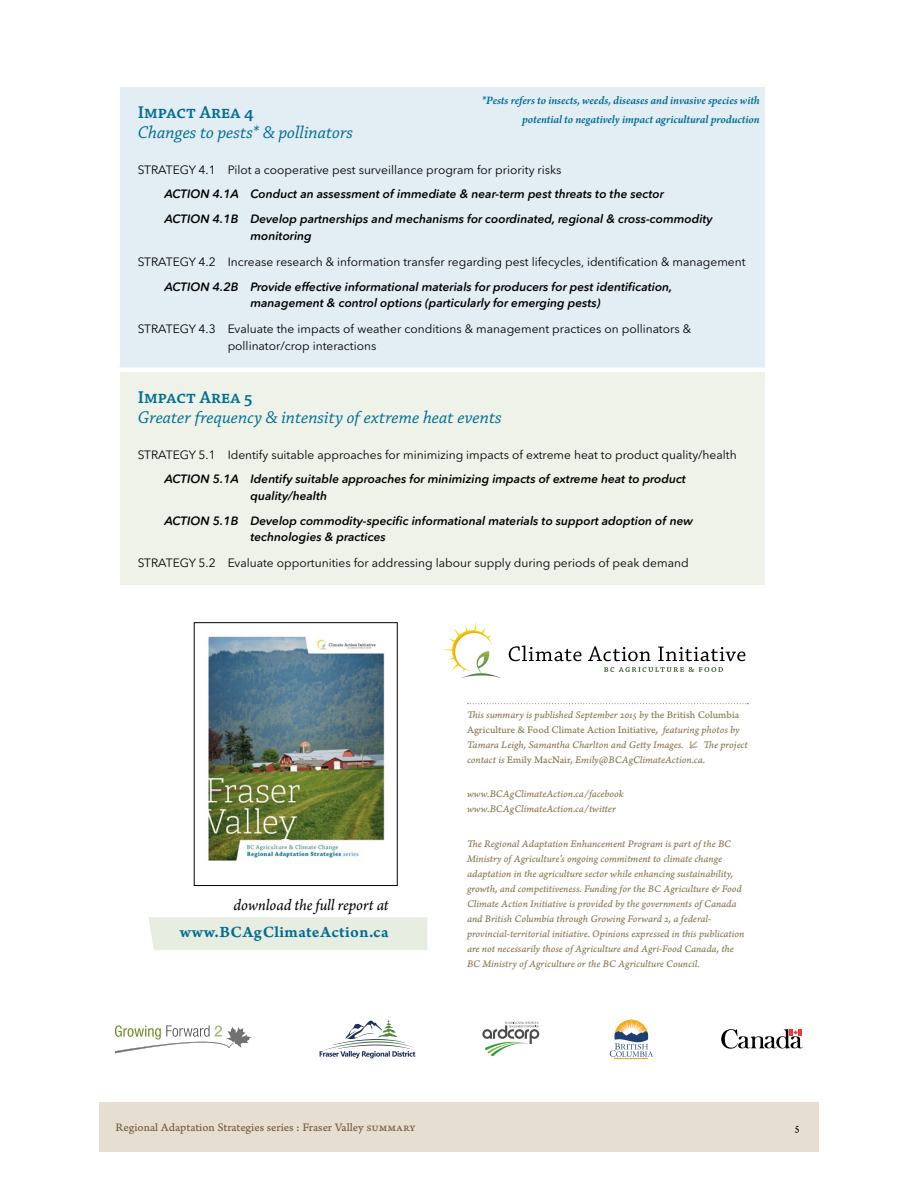
<style>
.page{position:relative;width:918px;height:1188px;background:#fff}
.page>*{position:absolute;margin:0;border:0;box-sizing:border-box;transform-origin:0 0}
.CAI_-_h3{font:italic 18px/19.5px "Chaparral Pro";color:#006d92}
.CAI_-_body{font:16.5px "Arno Pro Smbd Caption";letter-spacing:.025em;color:#006d92}
.CAI_-_body-2{font:italic 16.5px "Arno Pro";letter-spacing:-.005em;color:#000}
.CAI_-_table_action_l{font:italic 600 12px/16.5px "Avenir Next Rounded Std";color:#000}
.CAI_-_table_body__su{font:12px/16.5px "Avenir Next Rounded Std";color:#000}
.CAI_-_small_notes{font:italic 600 12px/19.5px "Arno Pro";letter-spacing:-.005em;color:#006d92;text-align:right}
.t1{font:12px "Arno Pro Caption";color:#765f3b}
.t2{font:12px "Arno Pro Caption";color:#000}
.CAI_-_body-3{font:10.5px/15px "Arno Pro Italic Caption";letter-spacing:-.005em;color:#8b7453}
.s1{font-weight:600;font-style:normal}
.s2{font-family:"Arno Pro Caption"}
</style>
<div class="page">
<div style="left:99px;top:1102px;width:720px;height:50px;background:#e7ded2"></div>
<div style="left:148px;top:917px;width:279px;height:33px;background:#e7ede1"></div>
<img style="left:208px;top:636px;width:177px;height:225px">
<div style="left:194px;top:622px;width:203px;height:264px;border:1px solid #000"></div>
<svg style="left:320px;top:1020px;width:95px;height:38px"></svg>
<svg style="left:721px;top:1029px;width:82px;height:20px"></svg>
<svg style="left:115px;top:1025px;width:137px;height:28px"></svg>
<hr style="left:615px;top:1059px;width:33px;height:1px;background:#f5a915">
<svg style="left:610px;top:1020px;width:43px;height:37px"></svg>
<svg style="left:482px;top:1022px;width:57px;height:34px"></svg>
<div style="left:118px;top:85px;width:649px;height:285px;background:#e3edf4"></div>
<div style="left:118px;top:370px;width:649px;height:217px;background:#eef2e9"></div>
<div style="left:116px;top:82px;width:654px;height:5px;background:#fff"></div>
<hr style="left:116px;top:87px;width:4px;height:281px;background:#fff">
<div style="left:765px;top:87px;width:5px;height:281px;background:#fff"></div>
<hr style="left:116px;top:368px;width:654px;height:4px;background:#fff">
<hr style="left:116px;top:372px;width:4px;height:213px;background:#fff">
<div style="left:765px;top:372px;width:5px;height:213px;background:#fff"></div>
<div style="left:116px;top:585px;width:654px;height:5px;background:#fff"></div>
<svg style="left:604px;top:667px;width:119px;height:5px"></svg>
<svg style="left:509px;top:645px;width:73px;height:16px"></svg>
<svg style="left:588px;top:646px;width:63px;height:15px"></svg>
<svg style="left:658px;top:647px;width:87px;height:14px"></svg>
<svg style="left:443px;top:622px;width:58px;height:56px"></svg>
<svg style="left:467px;top:703px;width:281px;height:1px"></svg>
<p class="CAI_-_small_notes" style="left:482px;top:91px;width:280px">*Pests refers to insects, weeds, diseases and invasive species with potential to negatively impact agricultural production</p>
<p class="CAI_-_h3" style="left:138px;top:103px;width:217px"><span class="s1">Impact Area 4<br></span>Changes to pests* &amp; pollinators</p>
<p class="CAI_-_table_body__su" style="left:138px;top:161px;width:425px">STRATEGY 4.1 Pilot a cooperative pest surveillance program for priority risks</p>
<p class="CAI_-_table_action_l" style="left:165px;top:186px;width:501px">ACTION 4.1A Conduct an assessment of immediate &amp; near-term pest threats to the sector</p>
<p class="CAI_-_table_action_l" style="left:250px;top:211px;width:464px;text-indent:-86px">ACTION 4.1B Develop partnerships and mechanisms for coordinated, regional &amp; cross-commodity monitoring</p>
<p class="CAI_-_table_body__su" style="left:138px;top:253px;width:609px">STRATEGY 4.2 Increase research &amp; information transfer regarding pest lifecycles, identification &amp; management</p>
<p class="CAI_-_table_action_l" style="left:250px;top:278px;width:423px;text-indent:-86px">ACTION 4.2B Provide effective informational materials for producers for pest identification, management &amp; control options (particularly for emerging pests)</p>
<p class="CAI_-_table_body__su" style="left:228px;top:321px;width:465px;text-indent:-90px">STRATEGY 4.3 Evaluate the impacts of weather conditions &amp; management practices on pollinators &amp; pollinator/crop interactions</p>
<p class="CAI_-_h3" style="left:138px;top:388px;width:366px"><span class="s1">Impact Area 5<br></span>Greater frequency &amp; intensity of extreme heat events</p>
<p class="CAI_-_table_body__su" style="left:138px;top:446px;width:600px">STRATEGY 5.1 Identify suitable approaches for minimizing impacts of extreme heat to product quality/health</p>
<p class="CAI_-_table_action_l" style="left:250px;top:471px;width:437px;text-indent:-86px">ACTION 5.1A Identify suitable approaches for minimizing impacts of extreme heat to product quality/health</p>
<p class="CAI_-_table_action_l" style="left:250px;top:512px;width:444px;text-indent:-86px">ACTION 5.1B Develop commodity-specific informational materials to support adoption of new technologies &amp; practices</p>
<p class="CAI_-_table_body__su" style="left:138px;top:555px;width:552px">STRATEGY 5.2 Evaluate opportunities for addressing labour supply during periods of peak demand</p>
<p class="CAI_-_body-2" style="left:234px;top:896px;width:156px">download the full report at</p>
<p class="CAI_-_body" style="left:180px;top:922px;width:210px">www.BCAgClimateAction.ca</p>
<p class="CAI_-_body-3" style="left:467px;top:707px;width:282px">This summary is published September 2015 by <span class="s2">the British Columbia Agriculture &amp; Food Climate Action Initiative</span>, featuring photos by Tamara Leigh, Samantha Charlton and Getty Images. <span class="s2">•</span> The project contact is <span class="s2">Emily MacNair,</span> Emily@BCAgClimateAction.ca.</p>
<p class="CAI_-_body-3" style="left:467px;top:787px;width:158px">www.BCAgClimateAction.ca/facebook www.BCAgClimateAction.ca/twitter</p>
<p class="CAI_-_body-3" style="left:467px;top:836px;width:279px">The Regional Adaptation Enhancement Program is part of the BC Ministry of Agriculture’s ongoing commitment to climate change adaptation in the agriculture sector while enhancing sustainability, growth, and competitiveness. Funding for the BC Agriculture &amp; Food Climate Action Initiative is provided by the governments of Canada and British Columbia through Growing Forward 2, a federal&shy;provincial-territorial initiative. Opinions expressed in this publication are not necessarily those of Agriculture and Agri-Food Canada, the BC Ministry of Agriculture or the BC Agriculture Council.</p>
<p class="t1" style="left:116px;top:1121px;width:302px">Regional Adaptation Strategies series : Fraser Valley summary</p>
<p class="t2" style="left:795px;top:1121px;width:6px">5</p>
</div>
